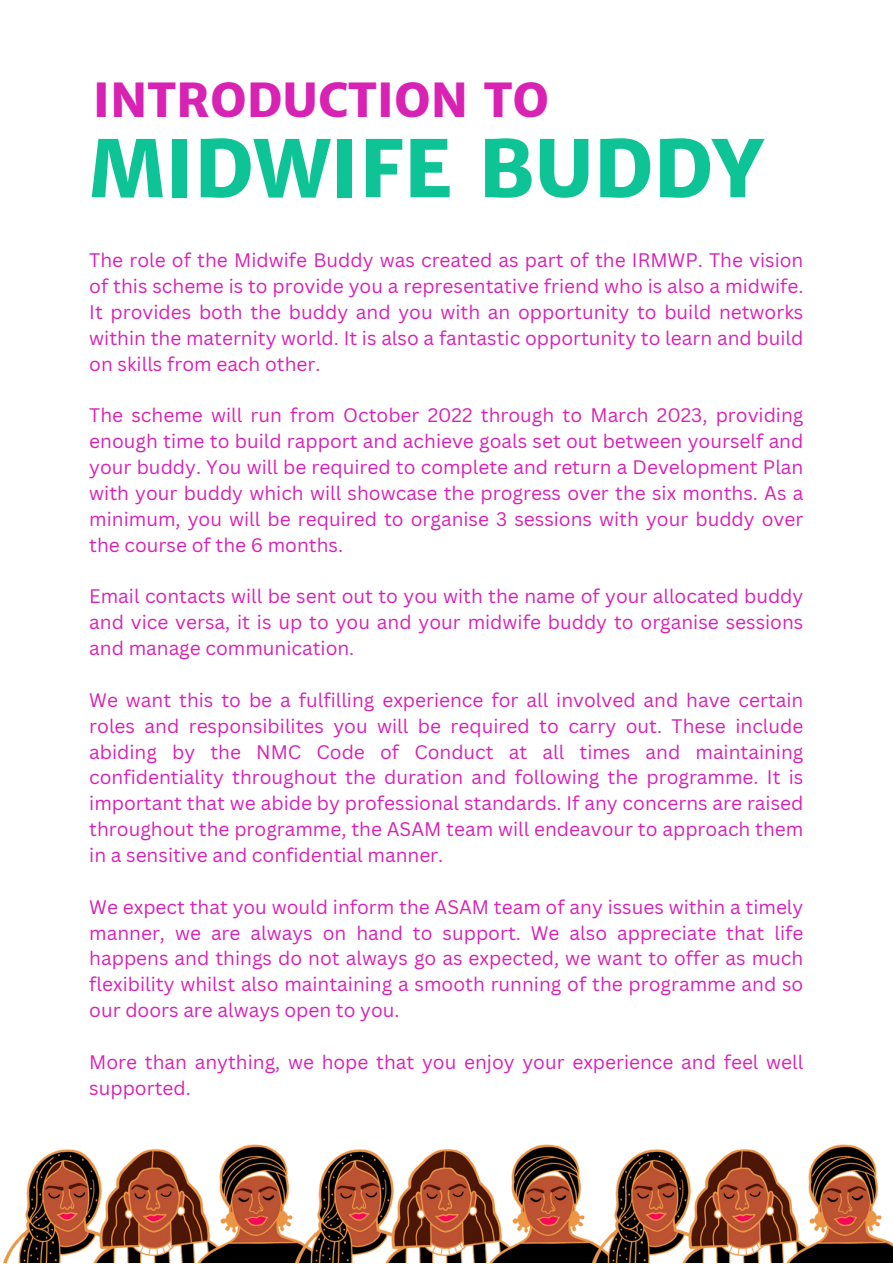
<style>
.page{position:relative;width:893px;height:1264px;background:#fff}
.page>*{position:absolute;margin:0;border:0;box-sizing:border-box;transform-origin:0 0}
.t1{font:800 78.45px "Merriweather Sans";color:#0ec496}
.t2{font:800 46.95px "Merriweather Sans";color:#d822b4}
.t3{font:19.05px/25.8px "Canva Sans";color:#d822b4;text-align:justify}
</style>
<div class="page">
<img style="left:3px;top:1144px;width:289px;height:118px">
<img style="left:292px;top:1144px;width:297px;height:118px">
<img style="left:589px;top:1144px;width:303px;height:118px">
<p class="t2" style="left:93px;top:71px;width:458px">INTRODUCTION TO</p>
<p class="t1" style="left:89px;top:120px;width:674px">MIDWIFE BUDDY</p>
<p class="t3" style="left:89px;top:247px;width:715px">The role of the Midwife Buddy was created as part of the IRMWP. The vision of this scheme is to provide you a representative friend who is also a midwife.<br>It provides both the buddy and you with an opportunity to build networks within the maternity world. It is also a fantastic opportunity to learn and build on skills from each other.</p>
<p class="t3" style="left:89px;top:402px;width:715px">The scheme will run from October 2022 through to March 2023, providing enough time to build rapport and achieve goals set out between yourself and your buddy. You will be required to complete and return a Development Plan with your buddy which will showcase the progress over the six months. As a minimum, you will be required to organise 3 sessions with your buddy over the course of the 6 months.</p>
<p class="t3" style="left:89px;top:583px;width:715px">Email contacts will be sent out to you with the name of your allocated buddy and vice versa, it is up to you and your midwife buddy to organise sessions and manage communication.</p>
<p class="t3" style="left:89px;top:686px;width:715px">We want this to be a fulfilling experience for all involved and have certain roles and responsibilites you will be required to carry out. These include abiding by the NMC Code of Conduct at all times and maintaining confidentiality throughout the duration and following the programme. It is important that we abide by professional standards. If any concerns are raised throughout the programme, the ASAM team will endeavour to approach them in a sensitive and confidential manner.</p>
<p class="t3" style="left:89px;top:893px;width:715px">We expect that you would inform the ASAM team of any issues within a timely manner, we are always on hand to support. We also appreciate that life happens and things do not always go as expected, we want to offer as much flexibility whilst also maintaining a smooth running of the programme and so our doors are always open to you.</p>
<p class="t3" style="left:89px;top:1048px;width:715px">More than anything, we hope that you enjoy your experience and feel well supported.</p>
</div>
